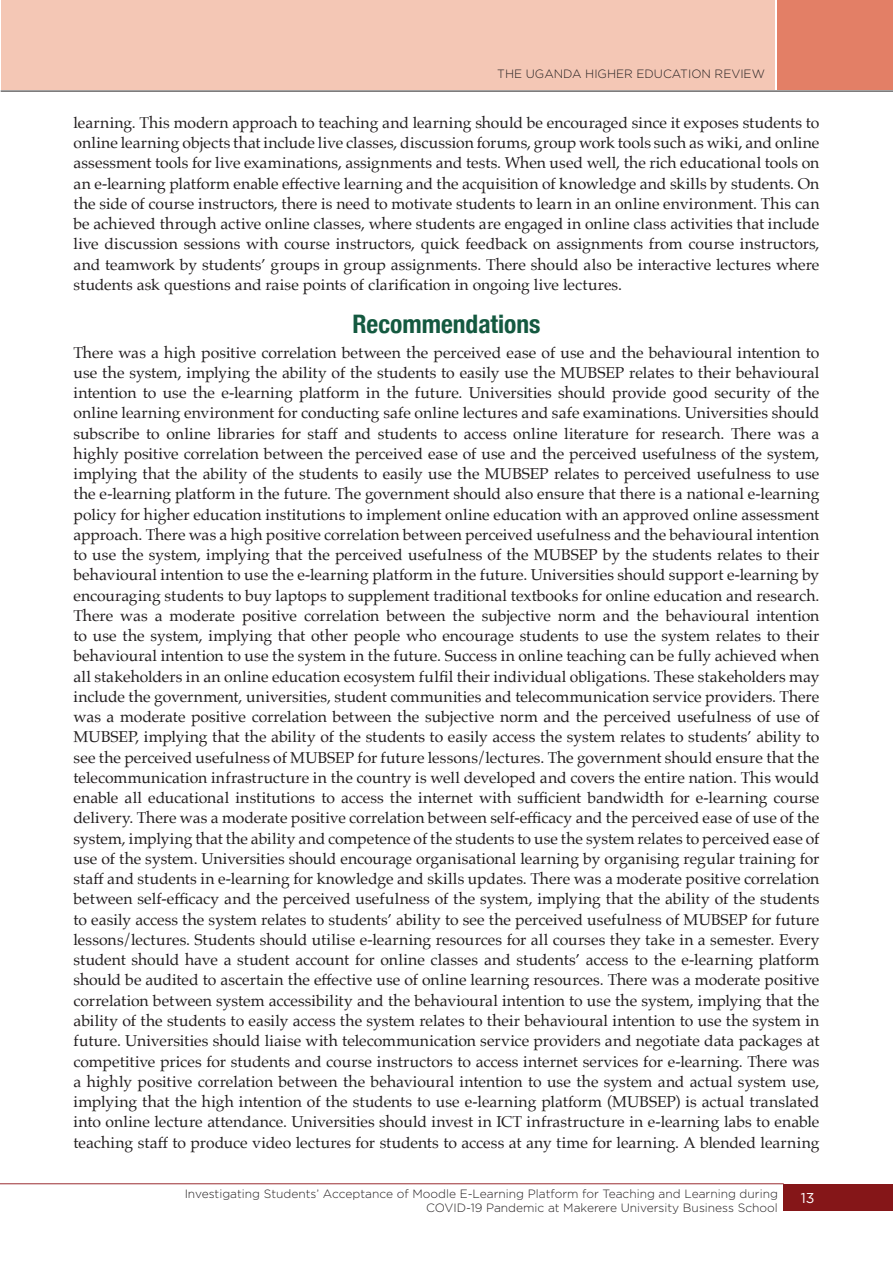
<style>
.page{position:relative;width:893px;height:1263px;background:#fff}
.page>*{position:absolute;margin:0;border:0;box-sizing:border-box;transform-origin:0 0}
.Intro_Head{font:700 condensed 25.5px "Helvetica Neue";color:#145940}
.Bodytext{font:15.75px/20.2px "Palatino";letter-spacing:-.005em;color:#231f20;text-align:justify}
.Bodytext_2_parag{font:15.75px/20.2px "Palatino";letter-spacing:.005em;color:#231f20;text-align:justify}
.t1{font:14.25px "Gotham";color:#fff}
.t2{font:300 12px/14.4px "Gotham";color:#231f20;text-align:right}
</style>
<div class="page">
<div style="left:784px;top:1184px;width:109px;height:26px;background:#851618"></div>
<hr style="left:0;top:1183px;width:784px;height:1px;background:#9b2d32">
<div style="left:1px;top:0;width:773px;height:89px;background:#f4c7b5"></div>
<hr style="left:0;top:0;width:1px;height:89px;background:#f4c7b5">
<div style="left:777px;top:0;width:116px;height:89px;background:#e37f66"></div>
<hr style="left:1px;top:91px;width:892px;height:1px;background:#231f20">
<p class="t2" style="left:497px;top:67px;width:269px">THE UGANDA HIGHER EDUCATION REVIEW</p>
<p class="Bodytext_2_parag" style="left:74px;top:112px;width:747px">learning. This modern approach to teaching and learning should be encouraged since it exposes students to online learning objects that include live classes, discussion forums, group work tools such as wiki, and online assessment tools for live examinations, assignments and tests. When used well, the rich educational tools on an e-learning platform enable effective learning and the acquisition of knowledge and skills by students. On the side of course instructors, there is need to motivate students to learn in an online environment. This can be achieved through active online classes, where students are engaged in online class activities that include live discussion sessions with course instructors, quick feedback on assignments from course instructors, and teamwork by students’ groups in group assignments. There should also be interactive lectures where students ask questions and raise points of clarification in ongoing live lectures.</p>
<p class="Intro_Head" style="left:352px;top:303px;width:190px">Recommendations</p>
<p class="Bodytext" style="left:74px;top:342px;width:747px">There was a high positive correlation between the perceived ease of use and the behavioural intention to use the system, implying the ability of the students to easily use the MUBSEP relates to their behavioural intention to use the e-learning platform in the future. Universities should provide good security of the online learning environment for conducting safe online lectures and safe examinations. Universities should subscribe to online libraries for staff and students to access online literature for research. There was a highly positive correlation between the perceived ease of use and the perceived usefulness of the system, implying that the ability of the students to easily use the MUBSEP relates to perceived usefulness to use the e-learning platform in the future. The government should also ensure that there is a national e-learning policy for higher education institutions to implement online education with an approved online assessment approach. There was a high positive correlation between perceived usefulness and the behavioural intention to use the system, implying that the perceived usefulness of the MUBSEP by the students relates to their behavioural intention to use the e-learning platform in the future. Universities should support e-learning by encouraging students to buy laptops to supplement traditional textbooks for online education and research.<br>There was a moderate positive correlation between the subjective norm and the behavioural intention to use the system, implying that other people who encourage students to use the system relates to their behavioural intention to use the system in the future. Success in online teaching can be fully achieved when all stakeholders in an online education ecosystem fulfil their individual obligations. These stakeholders may include the government, universities, student communities and telecommunication service providers. There was a moderate positive correlation between the subjective norm and the perceived usefulness of use of MUBSEP, implying that the ability of the students to easily access the system relates to students’ ability to see the perceived usefulness of MUBSEP for future lessons/lectures. The government should ensure that the telecommunication infrastructure in the country is well developed and covers the entire nation. This would enable all educational institutions to access the internet with sufficient bandwidth for e-learning course delivery. There was a moderate positive correlation between self-efficacy and the perceived ease of use of the system, implying that the ability and competence of the students to use the system relates to perceived ease of use of the system. Universities should encourage organisational learning by organising regular training for staff and students in e-learning for knowledge and skills updates. There was a moderate positive correlation between self-efficacy and the perceived usefulness of the system, implying that the ability of the students to easily access the system relates to students’ ability to see the perceived usefulness of MUBSEP for future lessons/lectures. Students should utilise e-learning resources for all courses they take in a semester. Every student should have a student account for online classes and students’ access to the e-learning platform should be audited to ascertain the effective use of online learning resources. There was a moderate positive correlation between system accessibility and the behavioural intention to use the system, implying that the ability of the students to easily access the system relates to their behavioural intention to use the system in future. Universities should liaise with telecommunication service providers and negotiate data packages at competitive prices for students and course instructors to access internet services for e-learning. There was a highly positive correlation between the behavioural intention to use the system and actual system use, implying that the high intention of the students to use e-learning platform (MUBSEP) is actual translated into online lecture attendance. Universities should invest in ICT infrastructure in e-learning labs to enable teaching staff to produce video lectures for students to access at any time for learning. A blended learning</p>
<p class="t2" style="left:185px;top:1186px;width:595px">Investigating Students’ Acceptance of Moodle E-Learning Platform for Teaching and Learning during<br>COVID-19 Pandemic at Makerere University Business School</p>
<p class="t1" style="left:801px;top:1189px;width:15px">13</p>
</div>
